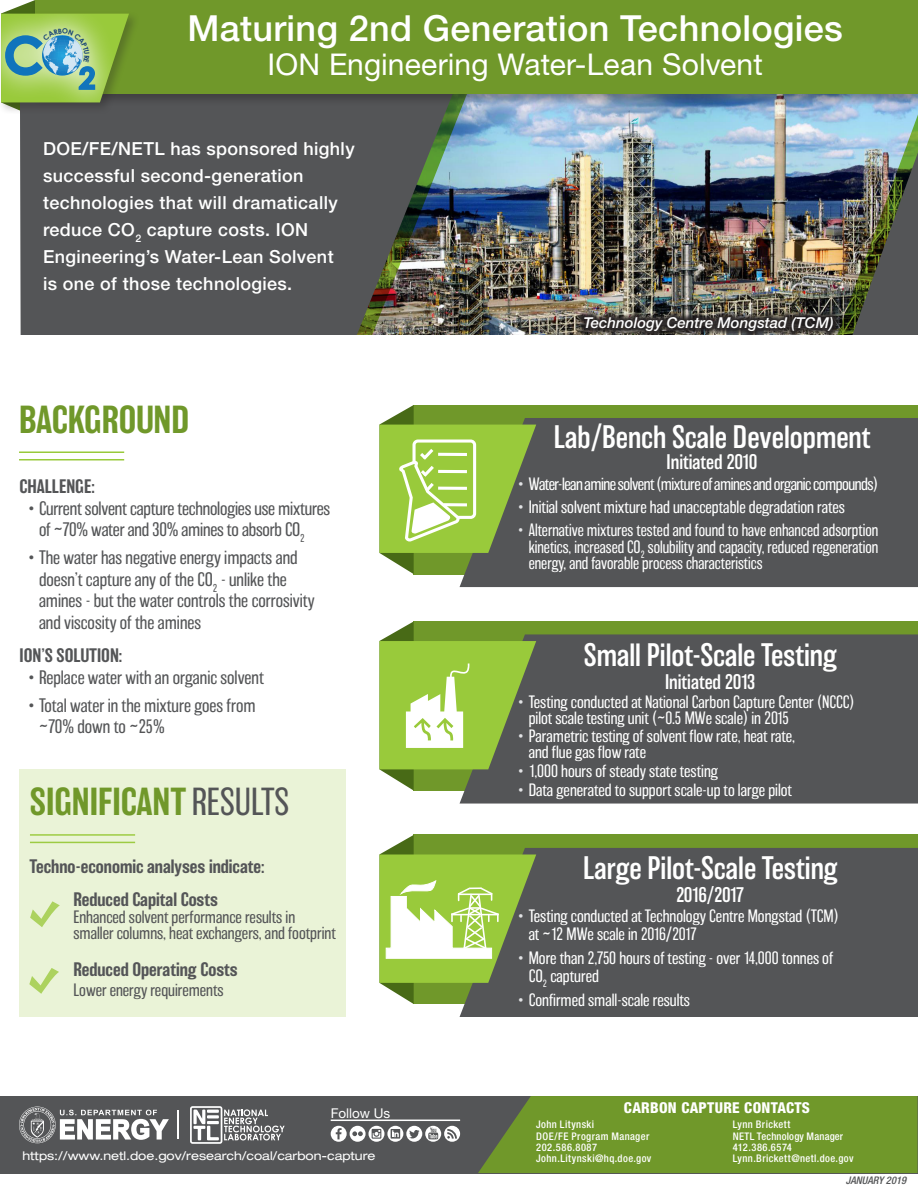
<style>
.page{position:relative;width:918px;height:1188px;background:#fff}
.page>*{position:absolute;margin:0;border:0;box-sizing:border-box;transform-origin:0 0}
.t1{font:700 51.45px "Century Gothic";color:#1074bc}
.Section_Text{font:500 36px "Helvetica Neue LT Std";letter-spacing:.01em;color:#fff}
.Section_Title__Color{font:500 36px "Balboa";color:#70982a}
.Service_Title{font:300 30px "Balboa";color:#fff}
.Service_Text{font:30px "Helvetica Neue LT Std";letter-spacing:.005em;color:#fff}
.Service_Title-2{font:300 19.5px "Balboa";letter-spacing:-.005em;color:#fff}
.Service_Title-3{font:300 19.5px "Balboa";letter-spacing:-.065em;color:#fff}
.t2{font:200 18px/21.6px "Balboa";color:#545557}
.Slogan{font:500 18px/27px "Helvetica Neue LT Std";letter-spacing:.02em;color:#fff}
.Section_Text-2{font:500 18px "Balboa";color:#545557}
.t3{font:200 16.5px/15.8px "Balboa";color:#fff}
.t4{font:200 16.5px/16.5px "Balboa";color:#fff;text-align:justify;scale:.95 1}
.Section_Text-3{font:200 16.5px "Balboa";color:#545557}
.t5{font:200 16.5px "Balboa";letter-spacing:-.03em;color:#fff}
.t6{font:italic 500 15px "Helvetica Neue LT Std";color:#fff}
.Section_Text-4{font:800 condensed 15px "Helvetica Neue LT Std";letter-spacing:.02em;color:#fff}
.Section_Text-5{font:13.5px "Helvetica Neue LT Std";color:#fff}
.Section_Text-6{font:expanded 12px "Helvetica Neue LT Std";letter-spacing:-.005em;color:#fff}
.Section_Text-7{font:500 condensed 10.5px "Helvetica Neue LT Std";letter-spacing:.04em;color:#fff}
.Section_Text-8{font:500 condensed 10.5px "Helvetica Neue LT Std";letter-spacing:.015em;color:#fff}
.t7{font:italic 500 condensed 10.5px "Helvetica Neue LT Std";color:#545557}
.s1{font-weight:200;color:#545557}
.s2{color:#e1e2e4}
</style>
<div class="page">
<div style="left:0;top:1096px;width:918px;height:77px;background:#545557"></div>
<svg style="left:190px;top:1106px;width:95px;height:38px"></svg>
<hr style="left:177px;top:1110px;width:2px;height:29px;background:#fff">
<svg style="left:19px;top:1107px;width:150px;height:36px"></svg>
<div style="left:478px;top:1096px;width:440px;height:77px;background:#70982a"></div>
<hr style="left:331px;top:1120px;width:129px;height:1px;background:#fff">
<svg style="left:331px;top:1126px;width:129px;height:16px"></svg>
<div style="left:414px;top:405px;width:504px;height:169px;background:#70982a"></div>
<div style="left:460px;top:418px;width:458px;height:169px;background:#545557"></div>
<div style="left:414px;top:621px;width:504px;height:170px;background:#70982a"></div>
<div style="left:460px;top:634px;width:458px;height:170px;background:#545557"></div>
<div style="left:414px;top:835px;width:504px;height:169px;background:#70982a"></div>
<div style="left:460px;top:848px;width:458px;height:169px;background:#545557"></div>
<svg style="left:380px;top:405px;width:156px;height:169px"></svg>
<svg style="left:380px;top:621px;width:156px;height:170px"></svg>
<svg style="left:380px;top:835px;width:156px;height:169px"></svg>
<hr style="left:19px;top:452px;width:105px;height:1px;background:#99ca3b">
<hr style="left:19px;top:459px;width:105px;height:1px;background:#99ca3b">
<div style="left:20px;top:769px;width:326px;height:248px;background:#eaf3d7"></div>
<img style="left:468px;top:107px;width:450px;height:228px">
<svg style="left:462px;top:107px;width:6px;height:228px"></svg>
<svg style="left:20px;top:107px;width:442px;height:228px;background:#555757"></svg>
<img style="left:837px;top:114px;width:81px;height:221px">
<div style="left:32px;top:0;width:886px;height:107px;background:#231f20;opacity:.4"></div>
<div style="left:35px;top:0;width:883px;height:94px;background:#70982a"></div>
<div style="left:0;top:11px;width:141px;height:104px;background:#231f20;opacity:.29"></div>
<div style="left:578px;top:311px;width:261px;height:27px;background:#231f20;opacity:.89"></div>
<div style="left:0;top:336px;width:918px;height:8px;background:#fff"></div>
<svg style="left:1px;top:0;width:128px;height:117px"></svg>
<p class="t1" style="left:4px;top:16px;width:94px">C <sub>2</sub></p>
<p class="Section_Text" style="left:187px;top:6px;width:657px">Maturing 2nd Generation Technologies</p>
<p class="Service_Text" style="left:268px;top:47px;width:497px">ION Engineering Water-Lean Solvent</p>
<p class="Slogan" style="left:43px;top:135px;width:313px">DOE/FE/NETL has sponsored highly successful second-generation technologies that will dramatically reduce CO<sub>2</sub> capture costs. ION Engineering’s Water-Lean Solvent</p>
<p class="Slogan" style="left:43px;top:270px;width:251px">is one of those technologies.</p>
<p class="Section_Title__Color" style="left:19px;top:400px;width:172px">BACKGROUND</p>
<p class="Section_Text-2" style="left:20px;top:477px;width:77px">CHALLENGE:</p>
<p class="t2" style="left:39px;top:498px;width:293px;text-indent:-10px">• Current solvent capture technologies use mixtures of ~70% water and 30% amines to absorb CO<sub>2</sub></p>
<p class="t2" style="left:39px;top:547px;width:277px;text-indent:-10px">• The water has negative energy impacts and doesn’t capture any of the CO<sub>2</sub> - unlike the amines - but the water controls the corrosivity and viscosity of the amines</p>
<p class="Section_Text-2" style="left:20px;top:646px;width:104px">ION’S SOLUTION:</p>
<p class="t2" style="left:28px;top:667px;width:237px">• Replace water with an organic solvent</p>
<p class="t2" style="left:39px;top:694px;width:218px;text-indent:-10px">• Total water in the mixture goes from ~70% down to ~25%</p>
<p class="Section_Title__Color" style="left:30px;top:781px;width:261px">SIGNIFICANT<span class="s1">RESULTS</span></p>
<p class="Section_Text-2" style="left:29px;top:856px;width:237px">Techno-economic analyses indicate:</p>
<p class="Section_Text-2" style="left:73px;top:890px;width:146px">Reduced Capital Costs</p>
<p class="Section_Text-3" style="left:73px;top:908px;width:223px">Enhanced solvent performance results in</p>
<p class="Section_Text-3" style="left:73px;top:925px;width:264px">smaller columns, heat exchangers, and footprint</p>
<p class="Section_Text-2" style="left:73px;top:960px;width:166px">Reduced Operating Costs</p>
<p class="Section_Text-3" style="left:73px;top:981px;width:152px">Lower energy requirements</p>
<p class="Section_Text-5" style="left:331px;top:1105px;width:61px">Follow Us</p>
<p class="t6" style="left:583px;top:314px;width:252px">Technology Centre Mongstad (TCM)</p>
<p class="Service_Title" style="left:554px;top:421px;width:318px">Lab/Bench Scale Development</p>
<p class="Service_Title-2" style="left:667px;top:452px;width:93px">Initiated 2010</p>
<p class="t5" style="left:518px;top:475px;width:362px"><span class="s2">•</span> Water-lean amine solvent (mixture of amines and organic compounds)</p>
<p class="t3" style="left:518px;top:499px;width:328px"><span class="s2">•</span> Initial solvent mixture had unacceptable degradation rates</p>
<p class="t4" style="left:529px;top:522px;width:369px;text-indent:-10px"><span class="s2">•</span> Alternative mixtures tested and found to have enhanced adsorption kinetics, increased CO<sub>2</sub> solubility and capacity, reduced regeneration energy, and favorable process characteristics</p>
<p class="Service_Title" style="left:584px;top:639px;width:255px">Small Pilot-Scale Testing</p>
<p class="Service_Title-2" style="left:665px;top:672px;width:92px">Initiated 2013</p>
<p class="t3" style="left:529px;top:694px;width:327px;text-indent:-10px"><span class="s2">•</span> Testing conducted at National Carbon Capture Center (NCCC) pilot scale testing unit (~0.5 MWe scale) in 2015</p>
<p class="t3" style="left:529px;top:729px;width:268px;text-indent:-10px"><span class="s2">•</span> Parametric testing of solvent flow rate, heat rate, and flue gas flow rate</p>
<p class="t3" style="left:518px;top:763px;width:201px"><span class="s2">•</span> 1,000 hours of steady state testing</p>
<p class="t3" style="left:518px;top:782px;width:275px"><span class="s2">•</span> Data generated to support scale-up to large pilot</p>
<p class="Service_Title" style="left:583px;top:852px;width:256px">Large Pilot-Scale Testing</p>
<p class="Service_Title-3" style="left:676px;top:885px;width:70px">2016/2017</p>
<p class="t3" style="left:529px;top:907px;width:312px;line-height:18px;text-indent:-10px"><span class="s2">•</span> Testing conducted at Technology Centre Mongstad (TCM) at ~12 MWe scale in 2016/2017</p>
<p class="t3" style="left:529px;top:949px;width:306px;line-height:18px;text-indent:-10px"><span class="s2">•</span> More than 2,750 hours of testing - over 14,000 tonnes of<br>CO<sub>2</sub> captured</p>
<p class="t3" style="left:518px;top:992px;width:173px"><span class="s2">•</span> Confirmed small-scale results</p>
<p class="Section_Text-4" style="left:624px;top:1099px;width:188px">CARBON CAPTURE CONTACTS</p>
<p class="Section_Text-7" style="left:536px;top:1118px;width:60px">John Litynski</p>
<p class="Section_Text-7" style="left:536px;top:1130px;width:115px">DOE/FE Program Manager</p>
<p class="Section_Text-7" style="left:536px;top:1141px;width:62px">202.586.8087</p>
<p class="Section_Text-7" style="left:536px;top:1152px;width:117px">John.Litynski@hq.doe.gov</p>
<p class="Section_Text-7" style="left:733px;top:1118px;width:59px">Lynn Brickett</p>
<p class="Section_Text-8" style="left:733px;top:1130px;width:112px">NETL Technology Manager</p>
<p class="Section_Text-7" style="left:733px;top:1141px;width:61px">412.386.6574</p>
<p class="Section_Text-6" style="left:23px;top:1148px;width:355px">https://www.netl.doe.gov/research/coal/carbon-capture</p>
<p class="Section_Text-7" style="left:733px;top:1152px;width:122px">Lynn.Brickett@netl.doe.gov</p>
<p class="t7" style="left:846px;top:1174px;width:62px">JANUARY 2019</p>
</div>
